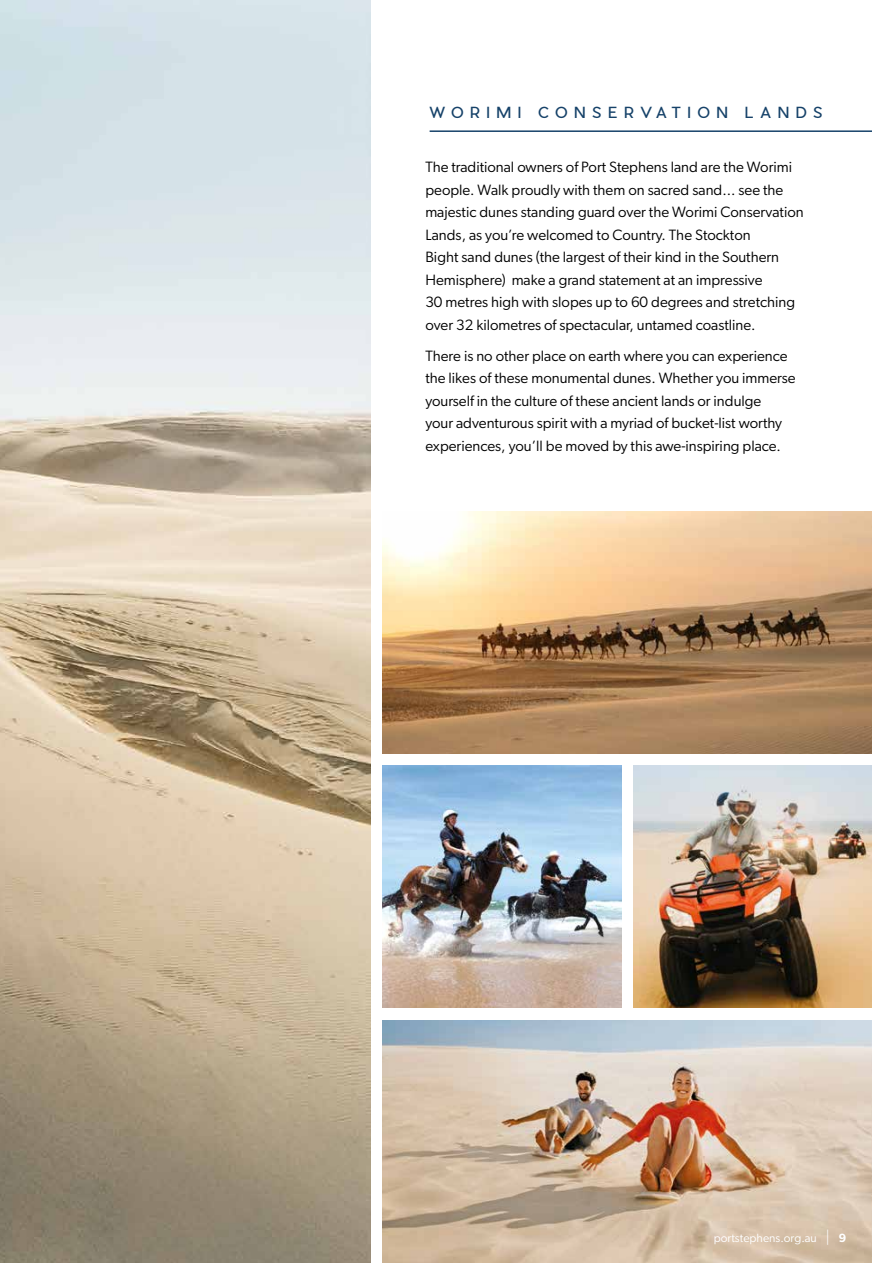
<style>
.page{position:relative;width:872px;height:1263px;background:#fff}
.page>*{position:absolute;margin:0;border:0;box-sizing:border-box;transform-origin:0 0}
.t1{font:15px/22.5px "Gibson";color:#000}
.t2{font:15px "Pier Sans";letter-spacing:.44em;color:#164269}
.t3{font:12px "Gibson";color:#fff}
.s1{font-size:16.8px}
.s2{font-weight:600}
</style>
<div class="page">
<img style="left:0;top:0;width:370px;height:1263px">
<hr style="left:429px;top:130px;width:443px;height:2px;background:#164269">
<img style="left:383px;top:511px;width:489px;height:243px">
<img style="left:383px;top:1020px;width:489px;height:243px">
<img style="left:634px;top:765px;width:238px;height:243px">
<img style="left:383px;top:765px;width:238px;height:243px">
<p class="t2" style="left:429px;top:103px;width:394px">WORIMI CONSERVATION LANDS</p>
<p class="t1" style="left:425px;top:156px;width:380px">The traditional owners of Port Stephens land are the Worimi people. Walk proudly with them on sacred sand... see the majestic dunes standing guard over the Worimi Conservation Lands, as you’re welcomed to Country. The Stockton<br>Bight sand dunes (the largest of their kind in the Southern Hemisphere) make a grand statement at an impressive<br>30 metres high with slopes up to 60 degrees and stretching over 32 kilometres of spectacular, untamed coastline.</p>
<p class="t1" style="left:425px;top:344px;width:372px">There is no other place on earth where you can experience the likes of these monumental dunes. Whether you immerse yourself in the culture of these ancient lands or indulge<br>your adventurous spirit with a myriad of bucket-list worthy experiences, you’ll be moved by this awe-inspiring place.</p>
<p class="t3" style="left:714px;top:1230px;width:134px">portstephens.org.au <span class="s1">|</span> <span class="s2">9</span></p>
</div>
